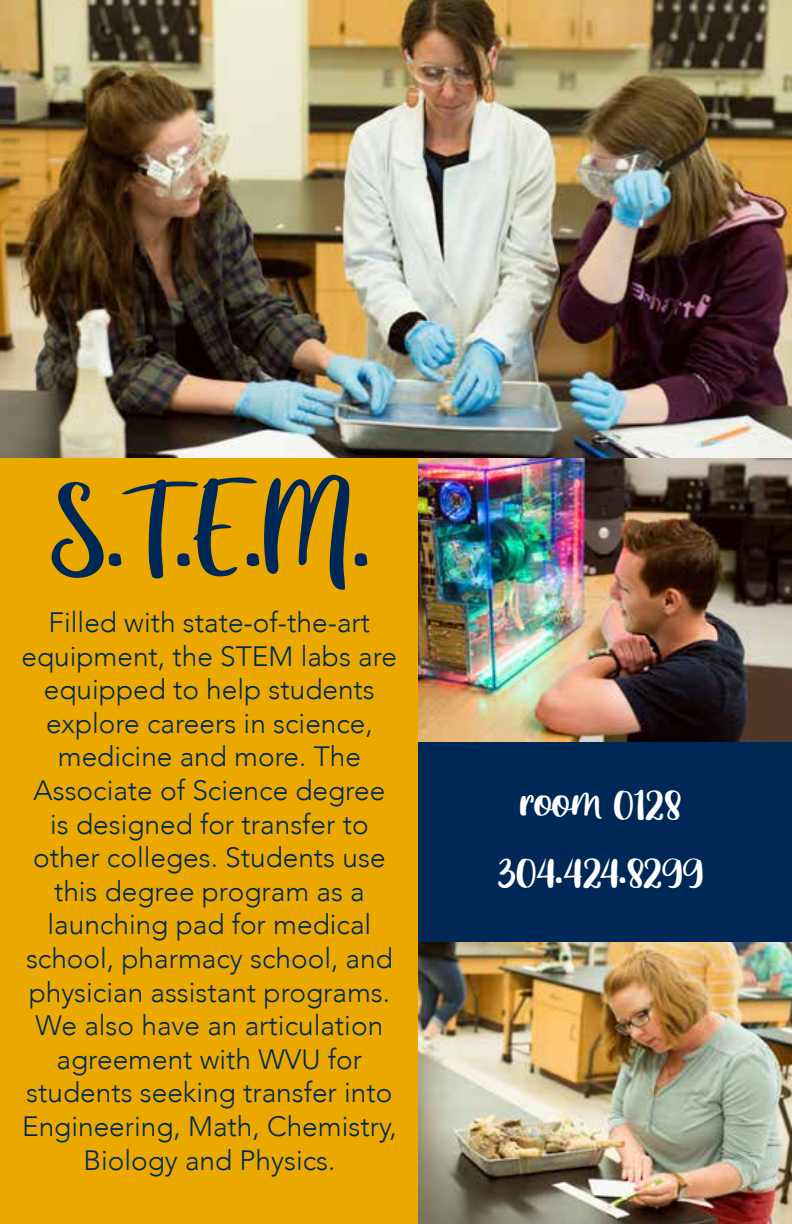
<style>
.page{position:relative;width:792px;height:1224px;background:#fff}
.page>*{position:absolute;margin:0;border:0;box-sizing:border-box;transform-origin:0 0}
.t1{font:72px "Great Wishes";color:#002856}
.t2{font:32px/68px "Great Wishes";color:#fff;text-align:center}
.t3{font:300 28px/33.6px "Avenir";color:#002856;text-align:center}
</style>
<div class="page">
<div style="left:0;top:0;width:783px;height:1224px;background:#eba900"></div>
<div style="left:418px;top:249px;width:374px;height:975px;background:#002856"></div>
<img style="left:0;top:0;width:792px;height:458px">
<img style="left:418px;top:458px;width:374px;height:284px">
<img style="left:418px;top:942px;width:374px;height:282px">
<h1 class="t1" style="left:52px;top:510px;width:321px">S.T.E.M.</h1>
<p class="t3" style="left:22px;top:606px;width:377px">Filled with state-of-the-art equipment, the STEM labs are equipped to help students explore careers in science, medicine and more. The<br>Associate of Science degree is designed for transfer to other colleges. Students use this degree program as a launching pad for medical school, pharmacy school, and physician assistant programs.<br>We also have an articulation agreement with WVU for students seeking transfer into<br>Engineering, Math, Chemistry,<br>Biology and Physics.</p>
<p class="t2" style="left:498px;top:775px;width:207px">room 0128<br>304.424.8299</p>
</div>
